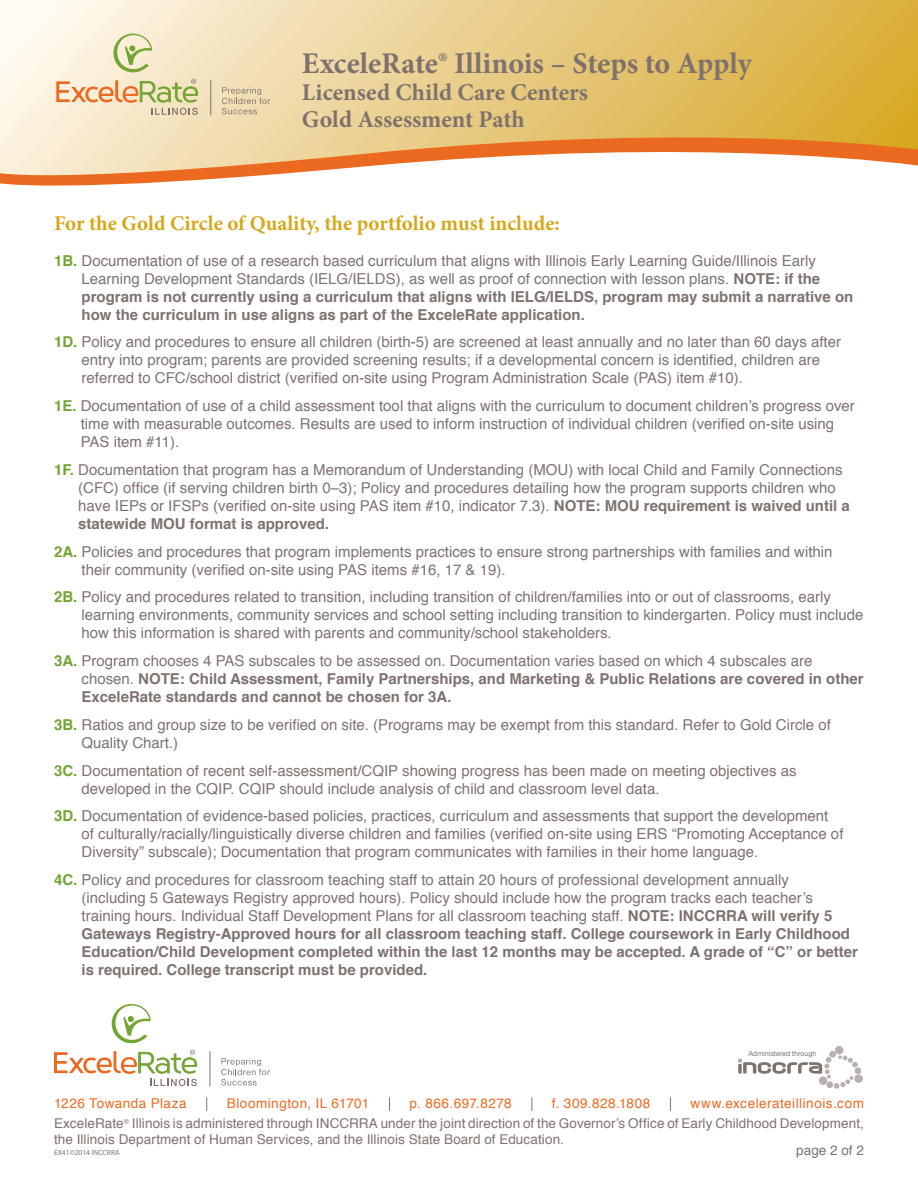
<style>
.page{position:relative;width:918px;height:1188px;background:#fff}
.page>*{position:absolute;margin:0;border:0;box-sizing:border-box;transform-origin:0 0}
.t1{font:700 30px "Minion Pro";color:#7e726e}
.t2{font:700 24px "Minion Pro";color:#7e726e}
.Body{font:700 21px "Minion Pro";color:#d5a719}
.Body-2{font:15px/18px "Helvetica";color:#7e726e}
.Body-3{font:700 15px/18px "Helvetica";color:#7e726e}
.t3{font:13.5px/20.1px "Helvetica";letter-spacing:.01em;color:#7e726e;text-align:right}
.t4{font:13.5px "Helvetica";letter-spacing:.035em;color:#eb6a20}
.t5{font:7.5px "Myriad Pro";color:#7e726e}
.t6{font:7.05px "Helvetica Neue";letter-spacing:.005em;color:#7e726e}
.s1{font-weight:700;color:#74a433}
.s2{font-weight:700}
.s3{color:#74a433}
.s4{font-weight:400}
.s5{color:#eb6a20}
.s6{font-size:7.35px}
</style>
<div class="page">
<div style="left:836px;top:1046px;width:7px;height:8px;background:#b7afac;border-radius:50%"></div>
<div style="left:835px;top:1046px;width:8px;height:8px;border:1px solid #b7afac;border-radius:50%"></div>
<svg style="left:738px;top:1051px;width:125px;height:37px"></svg>
<svg style="left:206px;top:1097px;width:1px;height:14px"></svg>
<svg style="left:389px;top:1097px;width:1px;height:14px"></svg>
<svg style="left:531px;top:1097px;width:1px;height:14px"></svg>
<svg style="left:670px;top:1097px;width:1px;height:14px"></svg>
<svg style="left:221px;top:1058px;width:49px;height:27px"></svg>
<hr style="left:210px;top:1051px;width:1px;height:35px;background:#7e726e">
<svg style="left:112px;top:1004px;width:39px;height:39px"></svg>
<svg style="left:54px;top:1050px;width:143px;height:36px"></svg>
<svg style="left:0;top:0;width:918px;height:118px"></svg>
<svg style="left:0;top:118px;width:918px;height:68px"></svg>
<svg style="left:222px;top:87px;width:48px;height:27px"></svg>
<hr style="left:211px;top:80px;width:1px;height:35px;background:#7e726e">
<svg style="left:113px;top:34px;width:39px;height:38px"></svg>
<svg style="left:56px;top:79px;width:142px;height:36px"></svg>
<p class="t1" style="left:302px;top:42px;width:451px">ExceleRate® Illinois – Steps to Apply</p>
<p class="t2" style="left:302px;top:75px;width:288px">Licensed Child Care Centers</p>
<p class="t2" style="left:302px;top:102px;width:224px">Gold Assessment Path</p>
<p class="Body" style="left:54px;top:208px;width:507px">For the Gold Circle of Quality, the portfolio must include:</p>
<p class="Body-2" style="left:82px;top:252px;width:773px;text-indent:-28px"><span class="s1">1B.</span> Documentation of use of a research based curriculum that aligns with Illinois Early Learning Guide/Illinois Early Learning Development Standards (IELG/IELDS), as well as proof of connection with lesson plans. <span class="s2">NOTE: if the program is not currently using a curriculum that aligns with IELG/IELDS, program may submit a narrative on how the curriculum in use aligns as part of the ExceleRate application.</span></p>
<p class="Body-2" style="left:82px;top:334px;width:761px;text-indent:-28px"><span class="s1">1D.</span> Policy and procedures to ensure all children (birth-5) are screened at least annually and no later than 60 days after entry into program; parents are provided screening results; if a developmental concern is identified, children are referred to CFC/school district (verified on-site using Program Administration Scale (PAS) item #10).</p>
<p class="Body-2" style="left:81px;top:397px;width:776px;text-indent:-27px"><span class="s1">1E.</span> Documentation of use of a child assessment tool that aligns with the curriculum to document children’s progress over time with measurable outcomes. Results are used to inform instruction of individual children (verified on-site using<br>PAS item #11).</p>
<p class="Body-2" style="left:78px;top:461px;width:773px;text-indent:-24px"><span class="s1">1F.</span> Documentation that program has a Memorandum of Understanding (MOU) with local Child and Family Connections (CFC) office (if serving children birth 0–3); Policy and procedures detailing how the program supports children who have IEPs or IFSPs (verified on-site using PAS item #10, indicator 7.3). <span class="s2">NOTE: MOU requirement is waived until a statewide MOU format is approved.</span></p>
<p class="Body-2" style="left:82px;top:543px;width:753px;text-indent:-28px"><span class="s1">2A.</span> Policies and procedures that program implements practices to ensure strong partnerships with families and within their community (verified on-site using PAS items #16, 17 &amp; 19).</p>
<p class="Body-2" style="left:82px;top:589px;width:783px;text-indent:-28px"><span class="s1">2B.</span> Policy and procedures related to transition, including transition of children/families into or out of classrooms, early learning environments, community services and school setting including transition to kindergarten. Policy must include how this information is shared with parents and community/school stakeholders.</p>
<p class="Body-3" style="left:82px;top:652px;width:784px;text-indent:-28px"><span class="s3">3A.</span> <span class="s4">Program chooses 4 PAS subscales to be assessed on. Documentation varies based on which 4 subscales are chosen.</span> NOTE: Child Assessment, Family Partnerships, and Marketing &amp; Public Relations are covered in other<br>ExceleRate standards and cannot be chosen for 3A.</p>
<p class="Body-2" style="left:82px;top:716px;width:751px;text-indent:-28px"><span class="s1">3B.</span> Ratios and group size to be verified on site. (Programs may be exempt from this standard. Refer to Gold Circle of<br>Quality Chart.)</p>
<p class="Body-2" style="left:82px;top:762px;width:717px;text-indent:-28px"><span class="s1">3C.</span> Documentation of recent self-assessment/CQIP showing progress has been made on meeting objectives as developed in the CQIP. CQIP should include analysis of child and classroom level data.</p>
<p class="Body-2" style="left:82px;top:807px;width:763px;text-indent:-28px"><span class="s1">3D.</span> Documentation of evidence-based policies, practices, curriculum and assessments that support the development of culturally/racially/linguistically diverse children and families (verified on-site using ERS “Promoting Acceptance of<br>Diversity” subscale); Documentation that program communicates with families in their home language.</p>
<p class="Body-2" style="left:82px;top:871px;width:778px;text-indent:-28px"><span class="s1">4C.</span> Policy and procedures for classroom teaching staff to attain 20 hours of professional development annually<br>(including 5 Gateways Registry approved hours). Policy should include how the program tracks each teacher’s training hours. Individual Staff Development Plans for all classroom teaching staff. <span class="s2">NOTE: INCCRRA will verify 5<br>Gateways Registry-Approved hours for all classroom teaching staff. College coursework in Early Childhood Education/Child Development completed within the last 12 months may be accepted. A grade of “C” or better is required. College transcript must be provided.</span></p>
<p class="t6" style="left:748px;top:1049px;width:70px">Administered through</p>
<p class="t4" style="left:54px;top:1093px;width:134px">1226 Towanda Plaza</p>
<p class="t4" style="left:227px;top:1093px;width:144px">Bloomington, IL 61701</p>
<p class="t4" style="left:410px;top:1093px;width:104px">p. 866.697.8278</p>
<p class="t4" style="left:552px;top:1093px;width:100px">f. 309.828.1808</p>
<p class="t3" style="left:54px;top:1093px;width:812px"><span class="s5">www.excelerateillinois.com<br></span>ExceleRate<sup>®</sup> Illinois is administered through INCCRRA under the joint direction of the Governor’s Office of Early Childhood Development,</p>
<p class="t3" style="left:54px;top:1130px;width:511px">the Illinois Department of Human Services, and the Illinois State Board of Education.</p>
<p class="t5" style="left:54px;top:1148px;width:67px">EX41©2014 <span class="s6">INCCRRA</span></p>
<p class="t3" style="left:796px;top:1140px;width:69px">page 2 of 2</p>
</div>
